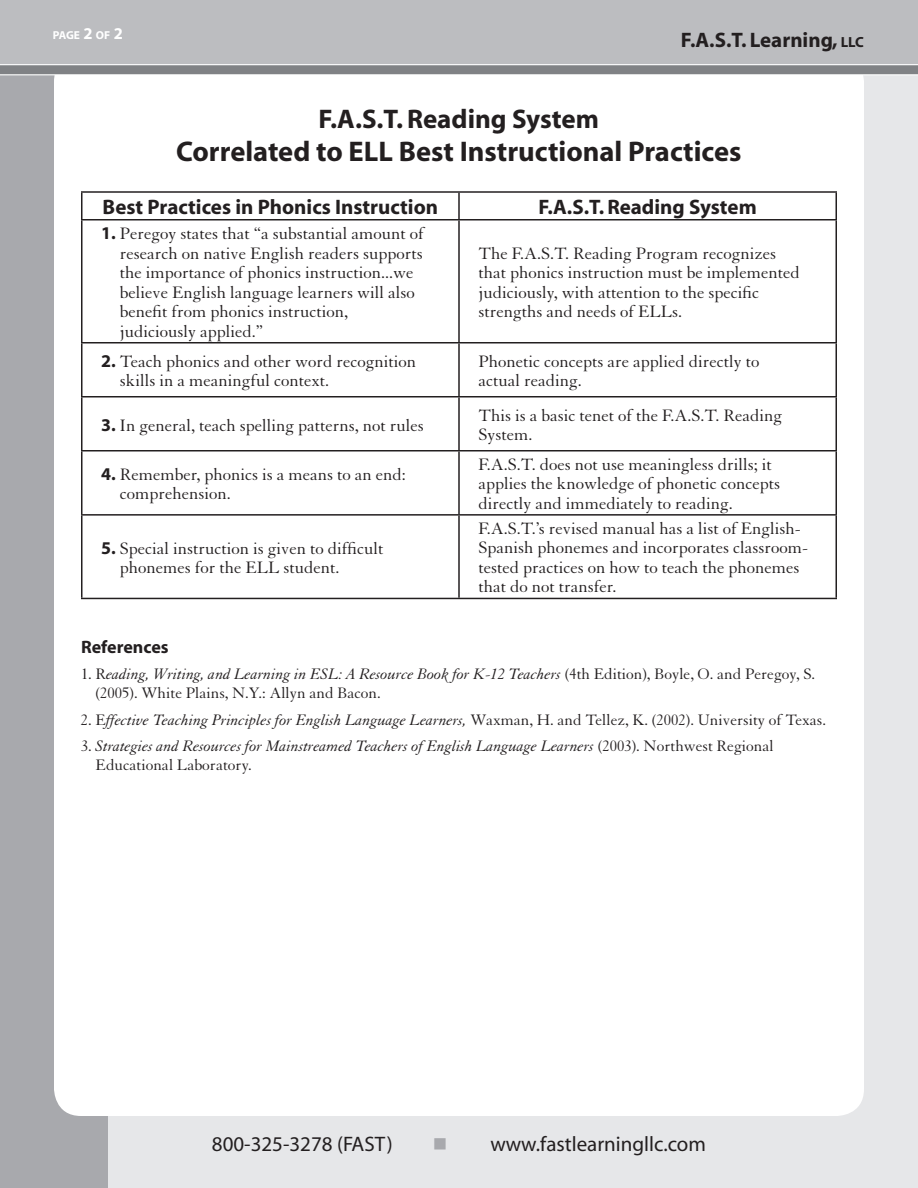
<style>
.page{position:relative;width:918px;height:1188px;background:#fff}
.page>*{position:absolute;margin:0;border:0;box-sizing:border-box;transform-origin:0 0}
.t1{font:700 28.5px "Myriad";color:#231f20}
.t2{font:700 27px "Myriad";color:#231f20}
.t3{font:700 21px "Myriad";color:#231f20}
.t4{font:21px "Myriad";color:#231f20}
.t5{font:18px/19.5px "Granjon";color:#231f20}
.t6{font:700 18px "Myriad";color:#231f20}
.t7{font:italic 16.5px/19.5px "Granjon";color:#231f20}
.t8{font:16.5px/19.5px "Granjon";color:#231f20}
.t9{font:700 11.55px "Myriad";letter-spacing:-.01em;color:#fff}
.s1{font-size:16.5px}
.s2{font-size:14.7px}
.s3{font-family:"Myriad";font-weight:700}
.s4{font-style:italic}
.s5{font-style:normal}
.s6{color:#a8a9ad}
</style>
<div class="page">
<div style="left:0;top:1px;width:918px;height:1187px;background:#e6e7e9"></div>
<div style="left:0;top:1px;width:108px;height:1187px;background:#a8a9ad"></div>
<div style="left:54px;top:75px;width:810px;height:1041px;background:#fff"></div>
<svg style="left:0;top:65px;width:918px;height:10px;background:#8c8e91"></svg>
<div style="left:0;top:0;width:918px;height:65px;background:#bcbdc0"></div>
<hr style="left:81px;top:191px;width:378px;height:2px;background:#231f20">
<svg style="left:81px;top:193px;width:1px;height:26px"></svg>
<hr style="left:459px;top:191px;width:378px;height:2px;background:#231f20">
<hr style="left:458px;top:193px;width:2px;height:26px;background:#231f20">
<svg style="left:836px;top:193px;width:1px;height:26px"></svg>
<hr style="left:81px;top:219px;width:378px;height:1px;background:#231f20">
<hr style="left:81px;top:220px;width:1px;height:122px;background:#231f20">
<hr style="left:459px;top:219px;width:378px;height:1px;background:#231f20">
<hr style="left:458px;top:220px;width:2px;height:122px;background:#231f20">
<hr style="left:836px;top:220px;width:1px;height:122px;background:#231f20">
<hr style="left:81px;top:342px;width:378px;height:2px;background:#231f20">
<hr style="left:81px;top:344px;width:1px;height:52px;background:#231f20">
<hr style="left:459px;top:342px;width:378px;height:2px;background:#231f20">
<hr style="left:458px;top:344px;width:2px;height:52px;background:#231f20">
<hr style="left:836px;top:344px;width:1px;height:52px;background:#231f20">
<hr style="left:81px;top:396px;width:378px;height:2px;background:#231f20">
<hr style="left:81px;top:398px;width:1px;height:52px;background:#231f20">
<hr style="left:459px;top:396px;width:378px;height:2px;background:#231f20">
<hr style="left:458px;top:398px;width:2px;height:52px;background:#231f20">
<hr style="left:836px;top:398px;width:1px;height:52px;background:#231f20">
<hr style="left:81px;top:450px;width:378px;height:2px;background:#231f20">
<hr style="left:81px;top:452px;width:1px;height:62px;background:#231f20">
<hr style="left:459px;top:450px;width:378px;height:2px;background:#231f20">
<hr style="left:458px;top:452px;width:2px;height:62px;background:#231f20">
<hr style="left:836px;top:452px;width:1px;height:62px;background:#231f20">
<hr style="left:81px;top:514px;width:378px;height:2px;background:#231f20">
<hr style="left:81px;top:516px;width:1px;height:82px;background:#231f20">
<hr style="left:459px;top:514px;width:378px;height:2px;background:#231f20">
<hr style="left:458px;top:516px;width:2px;height:82px;background:#231f20">
<hr style="left:836px;top:516px;width:1px;height:82px;background:#231f20">
<hr style="left:81px;top:598px;width:378px;height:1px;background:#231f20">
<hr style="left:459px;top:598px;width:378px;height:1px;background:#231f20">
<p class="t9" style="left:53px;top:30px;width:71px">PAGE <span class="s1">2</span> OF <span class="s1">2</span></p>
<p class="t3" style="left:681px;top:29px;width:185px">F.A.S.T. Learning, <span class="s2">LLC</span></p>
<h2 class="t2" style="left:319px;top:105px;width:282px">F.A.S.T. Reading System</h2>
<h1 class="t1" style="left:176px;top:137px;width:567px">Correlated to ELL Best Instructional Practices</h1>
<p class="t3" style="left:103px;top:196px;width:337px">Best Practices in Phonics Instruction</p>
<p class="t3" style="left:539px;top:196px;width:220px">F.A.S.T. Reading System</p>
<p class="t5" style="left:120px;top:224px;width:305px;text-indent:-19px"><span class="s3">1.</span> Peregoy states that “a substantial amount of research on native English readers supports the importance of phonics instruction...we believe English language learners will also benefit from phonics instruction, judiciously applied.”</p>
<p class="t5" style="left:478px;top:244px;width:323px">The F.A.S.T. Reading Program recognizes that phonics instruction must be implemented judiciously, with attention to the specific strengths and needs of ELLs.</p>
<p class="t5" style="left:120px;top:352px;width:298px;text-indent:-19px"><span class="s3">2.</span> Teach phonics and other word recognition skills in a meaningful context.</p>
<p class="t5" style="left:478px;top:352px;width:282px">Phonetic concepts are applied directly to actual reading.</p>
<p class="t5" style="left:101px;top:416px;width:324px"><span class="s3">3.</span> In general, teach spelling patterns, not rules</p>
<p class="t5" style="left:478px;top:406px;width:305px">This is a basic tenet of the F.A.S.T. Reading<br>System.</p>
<p class="t5" style="left:120px;top:465px;width:287px;text-indent:-19px"><span class="s3">4.</span> Remember, phonics is a means to an end: comprehension.</p>
<p class="t5" style="left:478px;top:455px;width:303px">F.A.S.T. does not use meaningless drills; it applies the knowledge of phonetic concepts directly and immediately to reading.</p>
<p class="t5" style="left:120px;top:539px;width:265px;text-indent:-19px"><span class="s3">5.</span> Special instruction is given to difficult phonemes for the ELL student.</p>
<p class="t5" style="left:478px;top:519px;width:331px">F.A.S.T.’s revised manual has a list of English-Spanish phonemes and incorporates classroom&shy;tested practices on how to teach the phonemes that do not transfer.</p>
<p class="t6" style="left:81px;top:637px;width:89px">References</p>
<p class="t8" style="left:96px;top:664px;width:721px;text-indent:-15px">1. R<span class="s4">eading, Writing, and Learning in ESL: A Resource Book for K-12 Teachers</span> (4th Edition), Boyle, O. and Peregoy, S. (2005). White Plains, N.Y.: Allyn and Bacon.</p>
<p class="t7" style="left:81px;top:710px;width:747px"><span class="s5">2. E</span>ffective Teaching Principles for English Language Learners, <span class="s5">Waxman, H. and Tellez, K. (2002). University of Texas.</span></p>
<p class="t7" style="left:96px;top:736px;width:680px;text-indent:-15px"><span class="s5">3.</span> Strategies and Resources for Mainstreamed Teachers of English Language Learners <span class="s5">(2003). Northwest Regional<br>Educational Laboratory.</span></p>
<p class="t4" style="left:212px;top:1134px;width:182px">800-325-3278 (FAST)</p>
<p class="t4" style="left:433px;top:1134px;width:275px"><span class="s6">■</span> www.fastlearningllc.com</p>
</div>
